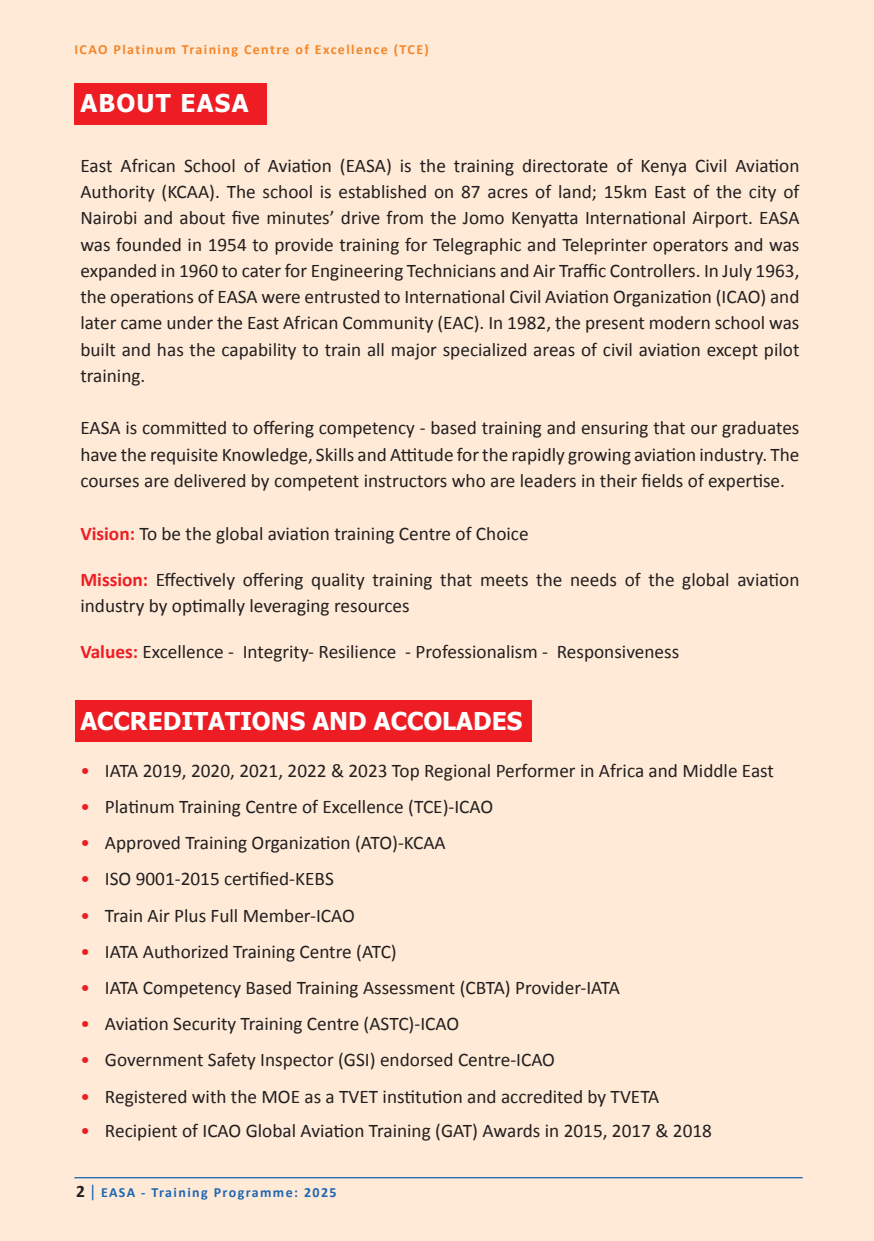
<style>
.page{position:relative;width:874px;height:1241px;background:#fff}
.page>*{position:absolute;margin:0;border:0;box-sizing:border-box;transform-origin:0 0}
.t1{font:700 24.5px "Tahoma";color:#fff}
.t2{font:700 24.5px "Tahoma";letter-spacing:.05em;color:#fff}
.t3{font:19.25px/26.2px "Calibri";color:#231f20;text-align:justify}
.t4{font:700 14px "Calibri";letter-spacing:.1em;color:#f58629}
.t5{font:700 14px "Calibri";letter-spacing:.1em;color:#1f67b2}
.s1{font-weight:700;color:#ee1d23}
.s2{color:#ee1d23}
.s3{font-size:17.5px;color:#231f20}
.s4{font-weight:400;font-size:17.5px}
</style>
<div class="page">
<div style="left:0;top:0;width:873px;height:1240px;background:#feead7"></div>
<hr style="left:873px;top:0;width:1px;height:1240px;background:#feead7">
<hr style="left:74px;top:1176px;width:728px;height:2px;background:#1f67b2">
<div style="left:75px;top:700px;width:456px;height:41px;background:#ee1d23"></div>
<div style="left:74px;top:83px;width:192px;height:41px;background:#ee1d23"></div>
<p class="t4" style="left:74px;top:41px;width:356px">ICAO Platinum Training Centre of Excellence (TCE)</p>
<p class="t2" style="left:80px;top:86px;width:169px">ABOUT EASA</p>
<p class="t3" style="left:80px;top:152px;width:720px">East African School of Aviation (EASA) is the training directorate of Kenya Civil Aviation Authority (KCAA). The school is established on 87 acres of land; 15km East of the city of Nairobi and about five minutes’ drive from the Jomo Kenyatta International Airport. EASA was founded in 1954 to provide training for Telegraphic and Teleprinter operators and was expanded in 1960 to cater for Engineering Technicians and Air Traffic Controllers. In July 1963, the operations of EASA were entrusted to International Civil Aviation Organization (ICAO) and later came under the East African Community (EAC). In 1982, the present modern school was built and has the capability to train all major specialized areas of civil aviation except pilot training.</p>
<p class="t3" style="left:80px;top:415px;width:720px">EASA is committed to offering competency - based training and ensuring that our graduates have the requisite Knowledge, Skills and Attitude for the rapidly growing aviation industry. The courses are delivered by competent instructors who are leaders in their fields of expertise.</p>
<p class="t3" style="left:80px;top:520px;width:449px"><span class="s1">Vision:</span> To be the global aviation training Centre of Choice</p>
<p class="t3" style="left:80px;top:566px;width:720px"><span class="s1">Mission:</span> Effectively offering quality training that meets the needs of the global aviation industry by optimally leveraging resources</p>
<p class="t3" style="left:80px;top:638px;width:600px"><span class="s1">Values:</span> Excellence - Integrity- Resilience - Professionalism - Responsiveness</p>
<p class="t1" style="left:80px;top:703px;width:443px">ACCREDITATIONS AND ACCOLADES</p>
<p class="t3" style="left:80px;top:757px;width:694px"><span class="s2">•</span> IATA 2019, 2020, 2021, 2022 &amp; 2023 Top Regional Performer in Africa and Middle East</p>
<p class="t3" style="left:80px;top:793px;width:414px"><span class="s2">•</span> Platinum Training Centre of Excellence (TCE)-ICAO</p>
<p class="t3" style="left:80px;top:829px;width:367px"><span class="s2">•</span> Approved Training Organization (ATO)-KCAA</p>
<p class="t3" style="left:80px;top:865px;width:255px"><span class="s2">•</span> ISO 9001-2015 certified-KEBS</p>
<p class="t3" style="left:80px;top:902px;width:276px"><span class="s2">•</span> Train Air Plus Full Member-ICAO</p>
<p class="t3" style="left:80px;top:938px;width:318px"><span class="s2">•</span> IATA Authorized Training Centre (ATC)</p>
<p class="t3" style="left:80px;top:974px;width:540px"><span class="s2">•</span> IATA Competency Based Training Assessment (CBTA) Provider-IATA</p>
<p class="t3" style="left:80px;top:1010px;width:380px"><span class="s2">•</span> Aviation Security Training Centre (ASTC)-ICAO</p>
<p class="t3" style="left:80px;top:1046px;width:476px"><span class="s2">•</span> Government Safety Inspector (GSI) endorsed Centre-ICAO</p>
<p class="t3" style="left:80px;top:1082px;width:580px"><span class="s2">•</span> Registered with the MOE as a TVET institution and accredited by TVETA</p>
<p class="t3" style="left:80px;top:1117px;width:632px"><span class="s2">•</span> Recipient of ICAO Global Aviation Training (GAT) Awards in 2015, 2017 &amp; 2018</p>
<p class="t5" style="left:76px;top:1182px;width:262px"><span class="s3">2</span> <span class="s4">|</span> EASA - Training Programme: 2025</p>
</div>
